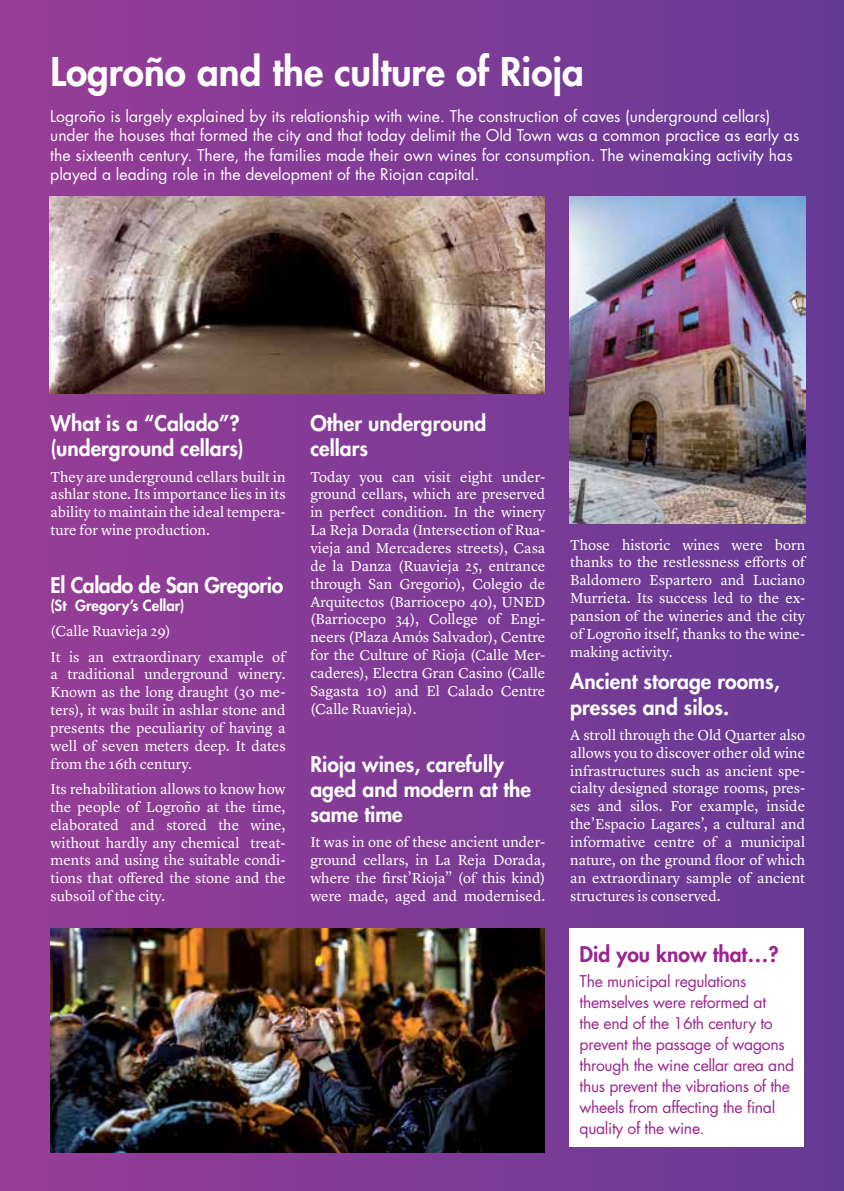
<style>
.page{position:relative;width:844px;height:1191px;background:#fff}
.page>*{position:absolute;margin:0;border:0;box-sizing:border-box;transform-origin:0 0}
.t1{font:800 38.5px "Futura Std";color:#fff}
.t2{font:800 21px/25.2px "Futura Std";color:#fff}
.t3{font:800 21px "Futura Std";letter-spacing:-.02em;color:#fff}
.t4{font:800 21px "Futura Std";color:#9a258f}
.t5{font:15.75px/19.2px "Futura Std";color:#fff}
.t6{font:15.75px/21px "Futura Std";letter-spacing:-.02em;color:#9a258f}
.t7{font:14.88px/17.8px "Lyon Text";color:#fff;text-align:justify}
.t8{font:800 14.88px "Futura Std";color:#fff}
</style>
<div class="page">
<div style="left:0;top:0;width:843px;height:1191px;background:linear-gradient(to right,#983d97,#663a96)"></div>
<img style="left:50px;top:197px;width:494px;height:197px">
<img style="left:51px;top:928px;width:493px;height:224px">
<img style="left:569px;top:197px;width:236px;height:326px">
<div style="left:569px;top:928px;width:234px;height:219px;background:#fff"></div>
<h1 class="t1" style="left:51px;top:48px;width:535px">Logroño and the culture of Rioja</h1>
<p class="t5" style="left:50px;top:107px;width:750px">Logroño is largely explained by its relationship with wine. The construction of caves (underground cellars) under the houses that formed the city and that today delimit the Old Town was a common practice as early as the sixteenth century. There, the families made their own wines for consumption. The winemaking activity has played a leading role in the development of the Riojan capital.</p>
<h2 class="t2" style="left:51px;top:411px;width:195px">What is a “Calado”? (underground cellars)</h2>
<p class="t7" style="left:51px;top:466px;width:236px">They are underground cellars built in ashlar stone. Its importance lies in its ability to maintain the ideal tempera&shy;ture for wine production.</p>
<h2 class="t3" style="left:51px;top:572px;width:234px">El Calado de San Gregorio</h2>
<p class="t8" style="left:51px;top:596px;width:135px">(St Gregory’s Cellar)</p>
<p class="t7" style="left:51px;top:617px;width:236px;line-height:25.4px">(Calle Ruavieja 29)<br>It is an extraordinary example of</p>
<p class="t7" style="left:51px;top:664px;width:236px">a traditional underground winery.<br>Known as the long draught (30 me&shy;ters), it was built in ashlar stone and presents the peculiarity of having a well of seven meters deep. It dates from the 16th century.</p>
<p class="t7" style="left:51px;top:779px;width:236px">Its rehabilitation allows to know how the people of Logroño at the time, elaborated and stored the wine, without hardly any chemical treat&shy;ments and using the suitable condi&shy;tions that offered the stone and the subsoil of the city.</p>
<h2 class="t2" style="left:310px;top:411px;width:177px">Other underground cellars</h2>
<p class="t7" style="left:310px;top:466px;width:236px">Today you can visit eight under&shy;ground cellars, which are preserved in perfect condition. In the winery La Reja Dorada (Intersection of Rua&shy;vieja and Mercaderes streets), Casa de la Danza (Ruavieja 25, entrance through San Gregorio), Colegio de Arquitectos (Barriocepo 40), UNED (Barriocepo 34), College of Engi&shy;neers (Plaza Amós Salvador), Centre for the Culture of Rioja (Calle Mer&shy;caderes), Electra Gran Casino (Calle Sagasta 10) and El Calado Centre (Calle Ruavieja).</p>
<h2 class="t2" style="left:310px;top:751px;width:222px">Rioja wines, carefully aged and modern at the same time</h2>
<p class="t7" style="left:310px;top:832px;width:236px">It was in one of these ancient under&shy;ground cellars, in La Reja Dorada, where the first’Rioja” (of this kind) were made, aged and modernised.</p>
<p class="t7" style="left:570px;top:534px;width:236px">Those historic wines were born thanks to the restlessness efforts of Baldomero Espartero and Luciano Murrieta. Its success led to the ex&shy;pansion of the wineries and the city of Logroño itself, thanks to the wine&shy;making activity.</p>
<h2 class="t2" style="left:570px;top:669px;width:211px">Ancient storage rooms, presses and silos.</h2>
<p class="t7" style="left:570px;top:725px;width:236px">A stroll through the Old Quarter also allows you to discover other old wine infrastructures such as ancient spe&shy;cialty designed storage rooms, pres&shy;ses and silos. For example, inside the’Espacio Lagares’, a cultural and informative centre of a municipal nature, on the ground floor of which an extraordinary sample of ancient structures is conserved.</p>
<h2 class="t4" style="left:579px;top:941px;width:200px">Did you know that…?</h2>
<p class="t6" style="left:579px;top:970px;width:216px">The municipal regulations themselves were reformed at<br>the end of the 16th century to prevent the passage of wagons through the wine cellar area and thus prevent the vibrations of the wheels from affecting the final quality of the wine.</p>
</div>
